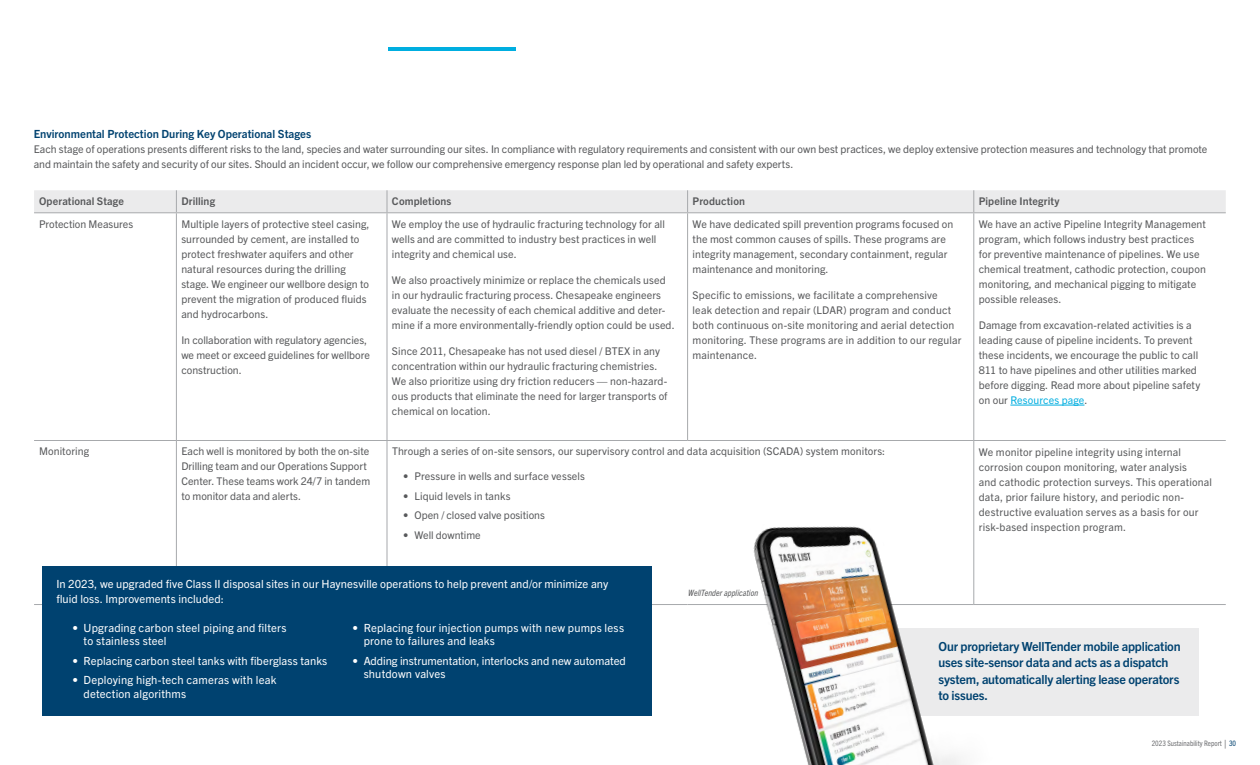
<style>
.page{position:relative;width:1260px;height:765px;background:#fff}
.page>*{position:absolute;margin:0;border:0;box-sizing:border-box;transform-origin:0 0}
.t1{font:700 12.5px/16.2px "Trade Gothic Next LT Pro";letter-spacing:-.015em;color:#004270}
.t2{font:11.25px/13.8px "Trade Gothic Next LT Pro";letter-spacing:.01em;color:#fff}
.t3{font:700 11.25px "Trade Gothic Next LT Pro";color:#004270}
.t4{font:10.62px/15px "Trade Gothic Next LT Pro";letter-spacing:.005em;color:#58595b}
.t5{font:700 10.62px "Trade Gothic Next LT Pro";letter-spacing:.01em;color:#58595b}
.t6{font:italic condensed 8.75px "Trade Gothic Next LT Pro";letter-spacing:.01em;color:#58595b}
.t7{font:condensed 7.5px "Trade Gothic Next LT Pro";color:#6e6f72}
.s1{color:#00aee0}
.s2{font-size:11.25px}
.s3{color:#004270}
</style>
<div class="page">
<hr style="left:388px;top:47px;width:127px;height:4px;background:#00aee0">
<div style="left:889px;top:628px;width:310px;height:88px;background:#ebebec"></div>
<div style="left:34px;top:190px;width:1192px;height:22px;background:#ebebec"></div>
<hr style="left:34px;top:212px;width:142px;height:1px;background:#a7a9ac">
<hr style="left:176px;top:212px;width:211px;height:1px;background:#a7a9ac">
<hr style="left:387px;top:212px;width:301px;height:1px;background:#a7a9ac">
<hr style="left:688px;top:212px;width:286px;height:1px;background:#a7a9ac">
<hr style="left:974px;top:212px;width:252px;height:1px;background:#a7a9ac">
<hr style="left:176px;top:213px;width:1px;height:227px;background:#a7a9ac">
<hr style="left:387px;top:213px;width:1px;height:227px;background:#a7a9ac">
<hr style="left:687px;top:213px;width:1px;height:227px;background:#a7a9ac">
<hr style="left:974px;top:213px;width:1px;height:227px;background:#a7a9ac">
<hr style="left:34px;top:440px;width:142px;height:1px;background:#a7a9ac">
<hr style="left:176px;top:440px;width:211px;height:1px;background:#a7a9ac">
<hr style="left:176px;top:441px;width:1px;height:163px;background:#a7a9ac">
<hr style="left:387px;top:440px;width:301px;height:1px;background:#a7a9ac">
<hr style="left:387px;top:441px;width:1px;height:163px;background:#a7a9ac">
<hr style="left:688px;top:440px;width:286px;height:1px;background:#a7a9ac">
<hr style="left:974px;top:440px;width:252px;height:1px;background:#a7a9ac">
<hr style="left:974px;top:441px;width:1px;height:163px;background:#a7a9ac">
<hr style="left:34px;top:604px;width:142px;height:1px;background:#a7a9ac">
<hr style="left:974px;top:604px;width:252px;height:1px;background:#a7a9ac">
<hr style="left:1010px;top:405px;width:74px;height:1px;background:#00aee0">
<img style="left:652px;top:466px;width:323px;height:299px">
<div style="left:42px;top:566px;width:610px;height:150px;background:#004270"></div>
<p class="t3" style="left:34px;top:126px;width:279px">Environmental Protection During Key Operational Stages</p>
<p class="t4" style="left:34px;top:141px;width:1175px">Each stage of operations presents different risks to the land, species and water surrounding our sites. In compliance with regulatory requirements and consistent with our own best practices, we deploy extensive protection measures and technology that promote and maintain the safety and security of our sites. Should an incident occur, we follow our comprehensive emergency response plan led by operational and safety experts.</p>
<p class="t5" style="left:39px;top:194px;width:86px">Operational Stage</p>
<p class="t5" style="left:181px;top:194px;width:35px">Drilling</p>
<p class="t5" style="left:392px;top:194px;width:61px">Completions</p>
<p class="t5" style="left:693px;top:194px;width:54px">Production</p>
<p class="t5" style="left:979px;top:194px;width:82px">Pipeline Integrity</p>
<p class="t4" style="left:39px;top:216px;width:96px">Protection Measures</p>
<p class="t4" style="left:181px;top:216px;width:190px">Multiple layers of protective steel casing, surrounded by cement, are installed to protect freshwater aquifers and other natural resources during the drilling stage. We engineer our wellbore design to prevent the migration of produced fluids and hydrocarbons.</p>
<p class="t4" style="left:181px;top:332px;width:190px">In collaboration with regulatory agencies, we meet or exceed guidelines for wellbore construction.</p>
<p class="t4" style="left:392px;top:216px;width:275px">We employ the use of hydraulic fracturing technology for all wells and are committed to industry best practices in well integrity and chemical use.</p>
<p class="t4" style="left:392px;top:272px;width:282px">We also proactively minimize or replace the chemicals used in our hydraulic fracturing process. Chesapeake engineers evaluate the necessity of each chemical additive and deter&shy;mine if a more environmentally-friendly option could be used.</p>
<p class="t4" style="left:392px;top:343px;width:277px">Since 2011, Chesapeake has not used diesel / BTEX in any concentration within our hydraulic fracturing chemistries.<br>We also prioritize using dry friction reducers — non-hazard&shy;ous products that eliminate the need for larger transports of chemical on location.</p>
<p class="t4" style="left:693px;top:216px;width:262px">We have dedicated spill prevention programs focused on the most common causes of spills. These programs are integrity management, secondary containment, regular maintenance and monitoring.</p>
<p class="t4" style="left:693px;top:287px;width:271px">Specific to emissions, we facilitate a comprehensive<br>leak detection and repair (LDAR) program and conduct both continuous on-site monitoring and aerial detection monitoring. These programs are in addition to our regular maintenance.</p>
<p class="t4" style="left:979px;top:216px;width:229px">We have an active Pipeline Integrity Management program, which follows industry best practices for preventive maintenance of pipelines. We use chemical treatment, cathodic protection, coupon monitoring, and mechanical pigging to mitigate possible releases.</p>
<p class="t4" style="left:979px;top:317px;width:223px">Damage from excavation-related activities is a leading cause of pipeline incidents. To prevent these incidents, we encourage the public to call 811 to have pipelines and other utilities marked before digging. Read more about pipeline safety on our <span class="s1">Resources page</span>.</p>
<p class="t4" style="left:39px;top:443px;width:52px">Monitoring</p>
<p class="t4" style="left:181px;top:443px;width:190px">Each well is monitored by both the on-site Drilling team and our Operations Support Center. These teams work 24/7 in tandem to monitor data and alerts.</p>
<p class="t4" style="left:392px;top:443px;width:495px">Through a series of on-site sensors, our supervisory control and data acquisition (SCADA) system monitors:</p>
<p class="t4" style="left:403px;top:468px;width:183px">• Pressure in wells and surface vessels</p>
<p class="t4" style="left:403px;top:488px;width:109px">• Liquid levels in tanks</p>
<p class="t4" style="left:403px;top:507px;width:143px">• Open / closed valve positions</p>
<p class="t4" style="left:403px;top:527px;width:79px">• Well downtime</p>
<p class="t2" style="left:56px;top:576px;width:553px;line-height:15px">In 2023, we upgraded five Class II disposal sites in our Haynesville operations to help prevent and/or minimize any fluid loss. Improvements included:</p>
<p class="t2" style="left:84px;top:620px;width:204px;text-indent:-11px">• Upgrading carbon steel piping and filters to stainless steel</p>
<p class="t2" style="left:72px;top:653px;width:256px">• Replacing carbon steel tanks with fiberglass tanks</p>
<p class="t2" style="left:84px;top:672px;width:194px;text-indent:-11px">• Deploying high-tech cameras with leak detection algorithms</p>
<p class="t2" style="left:364px;top:620px;width:262px;text-indent:-11px">• Replacing four injection pumps with new pumps less prone to failures and leaks</p>
<p class="t2" style="left:364px;top:653px;width:264px;text-indent:-11px">• Adding instrumentation, interlocks and new automated shutdown valves</p>
<p class="t6" style="left:688px;top:587px;width:72px">WellTender application</p>
<p class="t4" style="left:979px;top:443px;width:235px">We monitor pipeline integrity using internal corrosion coupon monitoring, water analysis<br>and cathodic protection surveys. This operational data, prior failure history, and periodic non&shy;destructive evaluation serves as a basis for our risk-based inspection program.</p>
<p class="t1" style="left:939px;top:638px;width:244px">Our proprietary WellTender mobile application uses site-sensor data and acts as a dispatch system, automatically alerting lease operators to issues.</p>
<p class="t7" style="left:1152px;top:739px;width:86px">2023 Sustainability Report <span class="s2">|</span> <span class="s3">30</span></p>
</div>
